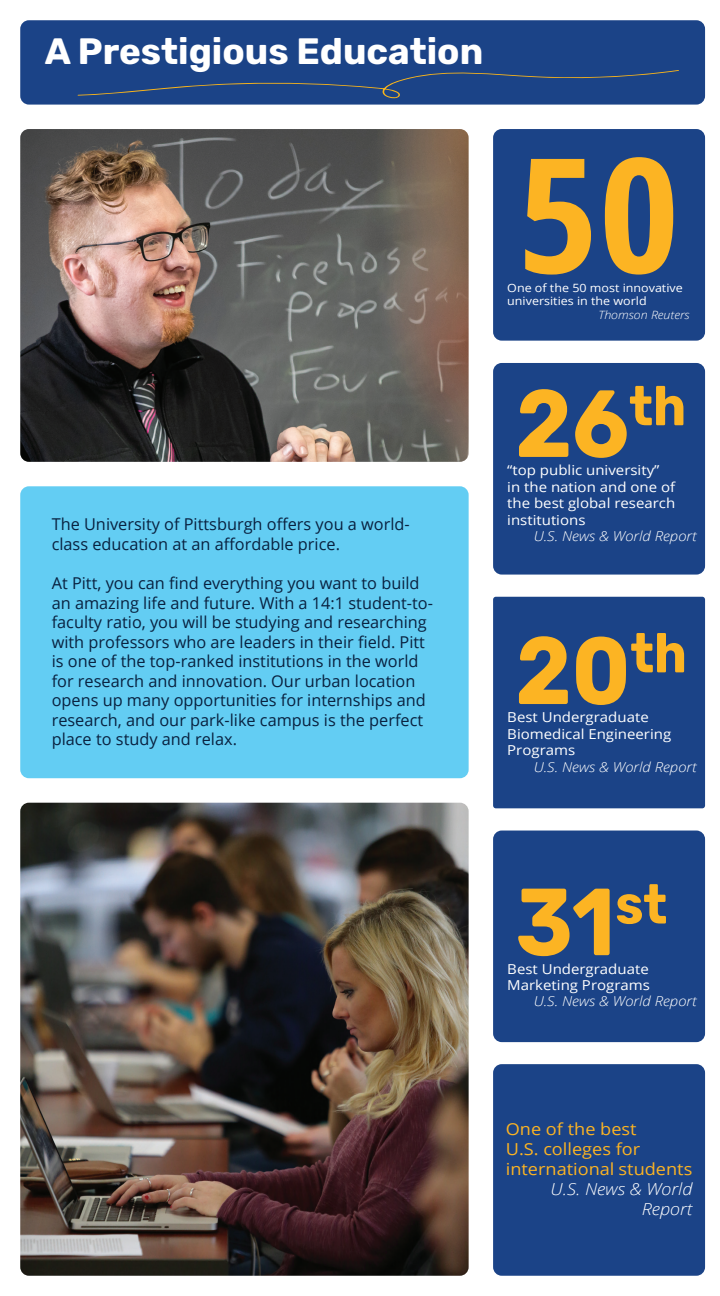
<style>
.page{position:relative;width:720px;height:1296px;background:#fff}
.page>*{position:absolute;margin:0;border:0;box-sizing:border-box;transform-origin:0 0}
.t1{font:700 condensed 159.75px "Open Sans";color:#fcb423;scale:1.09 1}
.t2{font:700 95.1px "Rubik";color:#fcb423;scale:.92 1}
.t3{font:700 95.1px "Rubik";color:#fcb423;scale:.91 1}
.t4{font:700 36.75px "Rubik";color:#fff}
.t5{font:16.65px/20px "Open Sans";color:#fcb423;scale:1.09 1}
.t6{font:italic 300 16.65px/20px "Open Sans";color:#fff;text-align:right;scale:1.09 1}
.t7{font:16.35px/19.5px "Open Sans";color:#09213f}
.t8{font:13.65px/16.5px "Open Sans";color:#fff;scale:1.09 1}
.t9{font:italic 300 13.65px "Open Sans";color:#fff;scale:1.09 1}
.t10{font:11.4px/13.6px "Open Sans";color:#fff;scale:1.09 1}
.t11{font:italic 300 11.4px "Open Sans";color:#fff;scale:1.09 1}
</style>
<div class="page">
<img style="left:20px;top:129px;width:449px;height:333px">
<img style="left:20px;top:803px;width:449px;height:473px">
<div style="left:20px;top:20px;width:685px;height:85px;background:#1b4387;border-radius:9px"></div>
<div style="left:493px;top:363px;width:212px;height:212px;background:#1b4387;border-radius:9px"></div>
<div style="left:493px;top:129px;width:212px;height:212px;background:#1b4387;border-radius:9px"></div>
<div style="left:20px;top:486px;width:449px;height:292px;background:#63cdf3;border-radius:9px"></div>
<svg style="left:77px;top:70px;width:602px;height:29px"></svg>
<div style="left:493px;top:1064px;width:212px;height:212px;background:#1b4387;border-radius:9px"></div>
<div style="left:493px;top:831px;width:212px;height:211px;background:#1b4387;border-radius:9px"></div>
<div style="left:493px;top:597px;width:212px;height:211px;background:#1b4387;border-radius:3px"></div>
<h3 class="t4" style="left:45px;top:30px;width:440px">A Prestigious Education</h3>
<p class="t7" style="left:52px;top:514px;width:360px">The University of Pittsburgh offers you a world&shy;class education at an affordable price.</p>
<p class="t7" style="left:52px;top:573px;width:383px">At Pitt, you can find everything you want to build an amazing life and future. With a 14:1 student-to&shy;faculty ratio, you will be studying and researching with professors who are leaders in their field. Pitt is one of the top-ranked institutions in the world for research and innovation. Our urban location opens up many opportunities for internships and research, and our park-like campus is the perfect place to study and relax.</p>
<h1 class="t1" style="left:518px;top:104px;width:150px">50</h1>
<p class="t10" style="left:507px;top:280px;width:163px">One of the 50 most innovative universities in the world</p>
<p class="t11" style="left:598px;top:307px;width:85px">Thomson Reuters</p>
<h2 class="t2" style="left:515px;top:368px;width:187px">26<sup>th</sup></h2>
<p class="t8" style="left:507px;top:462px;width:156px">“top public university” in the nation and one of the best global research institutions</p>
<p class="t9" style="left:534px;top:527px;width:151px">U.S. News &amp; World Report</p>
<h2 class="t3" style="left:515px;top:616px;width:190px">20<sup>th</sup></h2>
<p class="t8" style="left:507px;top:709px;width:152px">Best Undergraduate<br>Biomedical Engineering<br>Programs</p>
<p class="t9" style="left:534px;top:757px;width:151px">U.S. News &amp; World Report</p>
<h2 class="t2" style="left:515px;top:867px;width:166px">31<sup>st</sup></h2>
<p class="t8" style="left:507px;top:960px;width:132px">Best Undergraduate<br>Marketing Programs</p>
<p class="t9" style="left:534px;top:992px;width:151px">U.S. News &amp; World Report</p>
<p class="t5" style="left:506px;top:1119px;width:173px">One of the best<br>U.S. colleges for international students</p>
<p class="t6" style="left:551px;top:1178px;width:132px">U.S. News &amp; World<br>Report</p>
</div>
